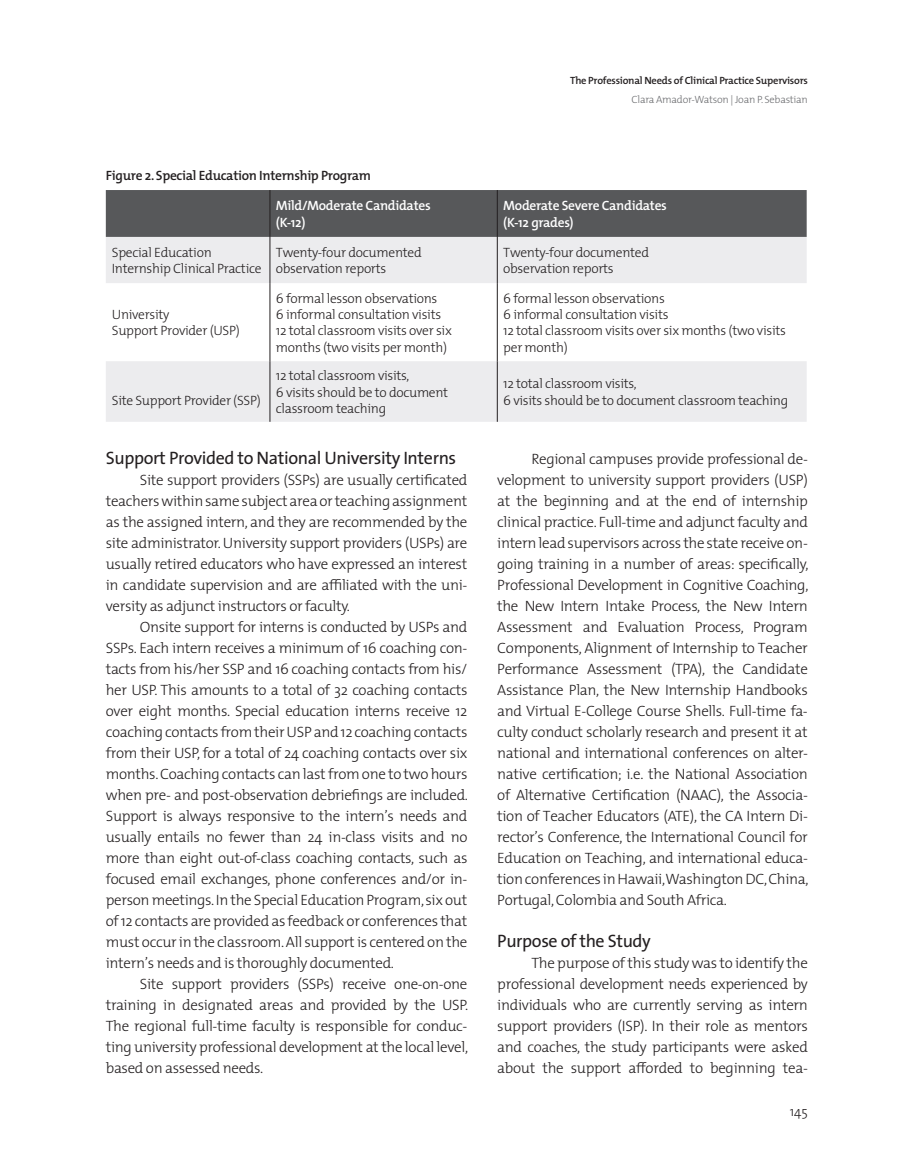
<style>
.page{position:relative;width:915px;height:1169px;background:#fff}
.page>*{position:absolute;margin:0;border:0;box-sizing:border-box;transform-origin:0 0}
.t1{font:18px "The Sans";letter-spacing:-.02em;color:#231f20}
.t2{font:300 15px/21px "The Mix";letter-spacing:-.02em;color:#231f20;text-align:justify}
.t3{font:300 13.5px/16.2px "The Mix";letter-spacing:-.02em;color:#231f20}
.t4{font:600 13.5px/16.2px "The Mix";letter-spacing:-.02em;color:#fff}
.t5{font:600 13.5px "The Mix";letter-spacing:-.02em;color:#231f20}
.t6{font:300 13.5px "The Sans";color:#231f20}
.t7{font:600 10.5px "The Mix";letter-spacing:-.02em;color:#231f20}
.t8{font:300 10.5px "The Mix";letter-spacing:-.02em;color:#6c6d70}
</style>
<div class="page">
<div style="left:106px;top:190px;width:700px;height:47px;background:#57585a"></div>
<svg style="left:106px;top:237px;width:700px;height:185px;fill:#ececee"></svg>
<hr style="left:269px;top:190px;width:1px;height:47px;background:#231f20">
<hr style="left:497px;top:190px;width:1px;height:47px;background:#231f20">
<hr style="left:269px;top:237px;width:1px;height:46px;background:#231f20">
<hr style="left:497px;top:237px;width:1px;height:46px;background:#231f20">
<hr style="left:269px;top:283px;width:1px;height:78px;background:#231f20">
<hr style="left:497px;top:283px;width:1px;height:78px;background:#231f20">
<hr style="left:269px;top:361px;width:1px;height:61px;background:#231f20">
<hr style="left:497px;top:361px;width:1px;height:61px;background:#231f20">
<p class="t7" style="left:570px;top:72px;width:239px">The Professional Needs of Clinical Practice Supervisors</p>
<p class="t8" style="left:631px;top:91px;width:178px">Clara Amador-Watson | Joan P. Sebastian</p>
<p class="t5" style="left:106px;top:164px;width:267px">Figure 2. Special Education Internship Program</p>
<p class="t4" style="left:276px;top:197px;width:156px">Mild/Moderate Candidates (K-12)</p>
<p class="t4" style="left:503px;top:197px;width:165px">Moderate Severe Candidates (K-12 grades)</p>
<p class="t3" style="left:112px;top:244px;width:151px">Special Education<br>Internship Clinical Practice</p>
<p class="t3" style="left:276px;top:244px;width:147px">Twenty-four documented observation reports</p>
<p class="t3" style="left:503px;top:244px;width:147px">Twenty-four documented observation reports</p>
<p class="t3" style="left:112px;top:306px;width:129px">University<br>Support Provider (USP)</p>
<p class="t3" style="left:276px;top:290px;width:177px">6 formal lesson observations<br>6 informal consultation visits<br>12 total classroom visits over six months (two visits per month)</p>
<p class="t3" style="left:503px;top:290px;width:284px">6 formal lesson observations<br>6 informal consultation visits<br>12 total classroom visits over six months (two visits per month)</p>
<p class="t3" style="left:276px;top:367px;width:174px">12 total classroom visits,<br>6 visits should be to document classroom teaching</p>
<p class="t3" style="left:503px;top:375px;width:286px">12 total classroom visits,<br>6 visits should be to document classroom teaching</p>
<p class="t1" style="left:106px;top:442px;width:352px">Support Provided to National University Interns</p>
<p class="t2" style="left:106px;top:468px;width:363px;text-indent:34px">Site support providers (SSPs) are usually certificated teachers within same subject area or teaching assignment as the assigned intern, and they are recommended by the site administrator. University support providers (USPs) are usually retired educators who have expressed an interest in candidate supervision and are affiliated with the uni&shy;versity as adjunct instructors or faculty.</p>
<p class="t2" style="left:106px;top:615px;width:363px;text-indent:34px">Onsite support for interns is conducted by USPs and SSPs. Each intern receives a minimum of 16 coaching con&shy;tacts from his/her SSP and 16 coaching contacts from his/ her USP. This amounts to a total of 32 coaching contacts over eight months. Special education interns receive 12 coaching contacts from their USP and 12 coaching contacts from their USP, for a total of 24 coaching contacts over six months. Coaching contacts can last from one to two hours when pre- and post-observation debriefings are included.<br>Support is always responsive to the intern’s needs and usually entails no fewer than 24 in-class visits and no more than eight out-of-class coaching contacts, such as focused email exchanges, phone conferences and/or in&shy;person meetings. In the Special Education Program, six out of 12 contacts are provided as feedback or conferences that must occur in the classroom. All support is centered on the intern’s needs and is thoroughly documented.</p>
<p class="t2" style="left:106px;top:972px;width:364px;text-indent:34px">Site support providers (SSPs) receive one-on-one training in designated areas and provided by the USP.<br>The regional full-time faculty is responsible for conduc&shy;ting university professional development at the local level, based on assessed needs.</p>
<p class="t3" style="left:112px;top:391px;width:150px">Site Support Provider (SSP)</p>
<p class="t2" style="left:497px;top:447px;width:313px;text-indent:34px">Regional campuses provide professional de&shy;velopment to university support providers (USP) at the beginning and at the end of internship clinical practice. Full-time and adjunct faculty and intern lead supervisors across the state receive on&shy;going training in a number of areas: specifically, Professional Development in Cognitive Coaching, the New Intern Intake Process, the New Intern Assessment and Evaluation Process, Program Components, Alignment of Internship to Teacher Performance Assessment (TPA), the Candidate Assistance Plan, the New Internship Handbooks and Virtual E-College Course Shells. Full-time fa&shy;culty conduct scholarly research and present it at national and international conferences on alter&shy;native certification; i.e. the National Association of Alternative Certification (NAAC), the Associa&shy;tion of Teacher Educators (ATE), the CA Intern Di&shy;rector’s Conference, the International Council for Education on Teaching, and international educa&shy;tion conferences in Hawaii, Washington DC, China, Portugal, Colombia and South Africa.</p>
<p class="t1" style="left:497px;top:925px;width:155px">Purpose of the Study</p>
<p class="t2" style="left:497px;top:951px;width:312px;text-indent:34px">The purpose of this study was to identify the professional development needs experienced by individuals who are currently serving as intern support providers (ISP). In their role as mentors and coaches, the study participants were asked about the support afforded to beginning tea-</p>
<p class="t6" style="left:789px;top:1099px;width:20px">145</p>
</div>
